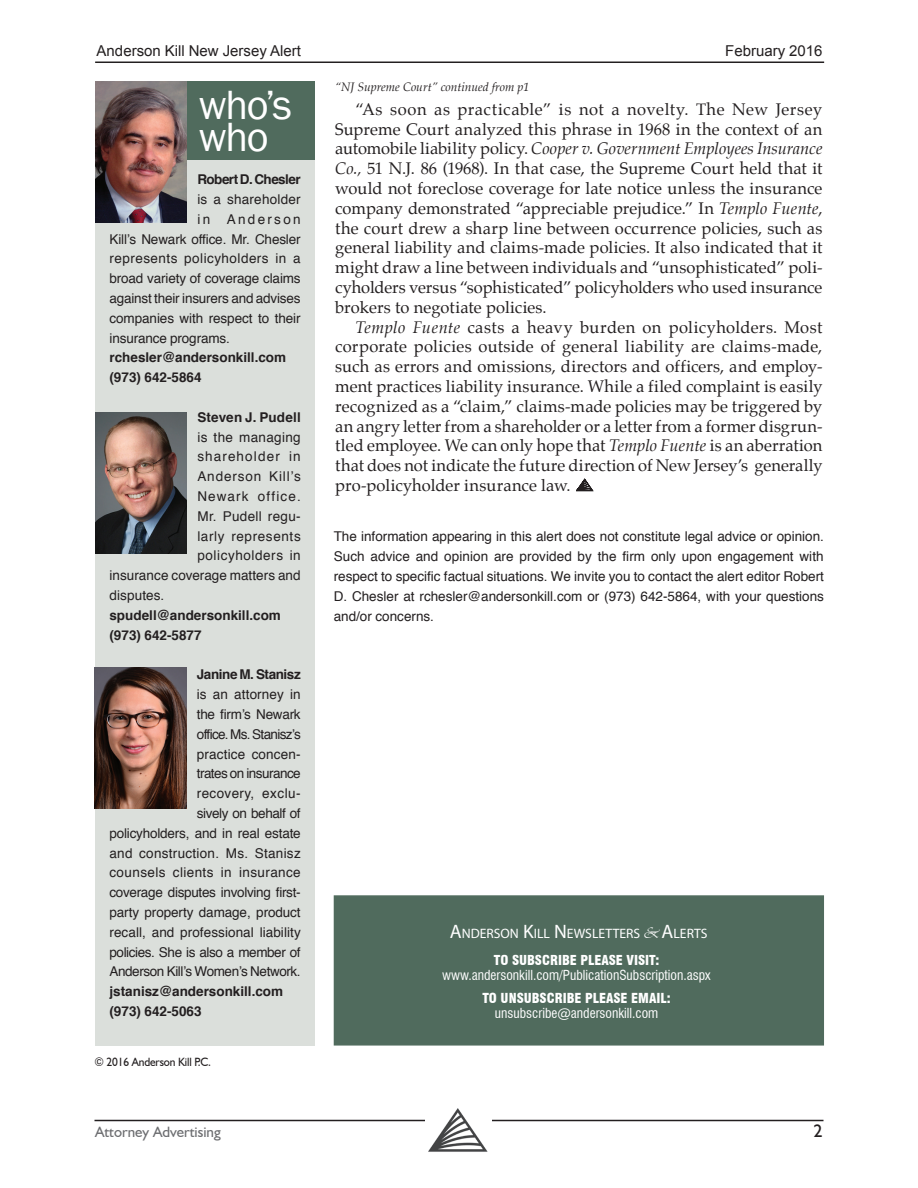
<style>
.page{position:relative;width:918px;height:1188px;background:#fff}
.page>*{position:absolute;margin:0;border:0;box-sizing:border-box;transform-origin:0 0}
.t1{font:42px/31.5px "Franklin Gothic";letter-spacing:-.03em;color:#fff}
.t2{font:18px "Humanist 521 BT";color:#231f20}
.t3{font:16.5px/19.8px "Palatino";color:#231f20;text-align:justify}
.t4{font:15px "Arial";color:#231f20}
.t5{font:15px "Humanist 521 BT";color:#6c6d70}
.t6{font:13.65px "Myriad Pro";color:#fff}
.t7{font:13.5px/19.8px "Helvetica";color:#231f20;text-align:right}
.t8{font:700 13.5px/19.8px "Helvetica";color:#231f20}
.t9{font:condensed 13.5px "Swiss 721 BT";color:#fff}
.t10{font:900 condensed 13.5px "Swiss 721 BT";color:#fff}
.t11{font:13.5px "Helvetica";letter-spacing:.025em;color:#231f20}
.t12{font:13.5px "Helvetica";letter-spacing:.035em;color:#231f20}
.t13{font:700 13.5px "Helvetica";letter-spacing:-.04em;color:#231f20}
.t14{font:13.5px "Helvetica";letter-spacing:.045em;color:#231f20}
.t15{font:13.5px "Helvetica";letter-spacing:.04em;color:#231f20}
.t16{font:700 13.5px "Helvetica";letter-spacing:-.03em;color:#231f20}
.t17{font:13.5px "Helvetica";letter-spacing:.02em;color:#231f20}
.t18{font:13.5px "Helvetica";letter-spacing:.065em;color:#231f20}
.t19{font:13.5px "Helvetica";letter-spacing:.08em;color:#231f20}
.t20{font:13.5px "Helvetica";letter-spacing:.085em;color:#231f20}
.t21{font:13.5px "Helvetica";letter-spacing:.17em;color:#231f20}
.t22{font:italic 12px "Palatino";color:#231f20}
.t23{font:12px "Humanist 521 BT";letter-spacing:-.01em;color:#231f20;scale:.95 1}
.s1{font-style:italic}
.s2{font-size:19.5px}
.s3{font-family:"Vivienne"}
</style>
<div class="page">
<div style="left:95px;top:81px;width:219px;height:964px;background:#dbdfdb"></div>
<div style="left:95px;top:81px;width:220px;height:78px;background:#506b5d"></div>
<hr style="left:95px;top:62px;width:729px;height:1px;background:#231f20">
<hr style="left:94px;top:1120px;width:730px;height:1px;background:#231f20">
<div style="left:425px;top:1100px;width:67px;height:53px;background:#fff"></div>
<img style="left:428px;top:1109px;width:60px;height:43px">
<svg style="left:576px;top:479px;width:17px;height:12px"></svg>
<img style="left:95px;top:81px;width:92px;height:141px">
<img style="left:95px;top:412px;width:92px;height:142px">
<div style="left:334px;top:895px;width:490px;height:151px;background:#506b5d;border:2px solid #506b5d"></div>
<img style="left:94px;top:667px;width:92px;height:142px">
<p class="t4" style="left:97px;top:41px;width:206px">Anderson Kill New Jersey Alert</p>
<p class="t4" style="left:725px;top:41px;width:99px">February 2016</p>
<h1 class="t1" style="left:199px;top:90px;width:95px">who’s who</h1>
<p class="t22" style="left:335px;top:77px;width:196px">“NJ Supreme Court” continued from p1</p>
<p class="t3" style="left:335px;top:99px;width:489px;text-indent:20px">“As soon as practicable” is not a novelty. The New Jersey Supreme Court analyzed this phrase in 1968 in the context of an automobile liability policy. <span class="s1">Cooper v. Government Employees Insurance Co.,</span> 51 N.J. 86 (1968). In that case, the Supreme Court held that it would not foreclose coverage for late notice unless the insurance company demonstrated “appreciable prejudice.” In <span class="s1">Templo Fuente</span>, the court drew a sharp line between occurrence policies, such as general liability and claims-made policies. It also indicated that it might draw a line between individuals and “unsophisticated” poli&shy;cyholders versus “sophisticated” policyholders who used insurance brokers to negotiate policies.</p>
<p class="t3" style="left:335px;top:317px;width:489px;text-indent:20px"><span class="s1">Templo Fuente</span> casts a heavy burden on policyholders. Most corporate policies outside of general liability are claims-made, such as errors and omissions, directors and officers, and employ&shy;ment practices liability insurance. While a filed complaint is easily recognized as a “claim,” claims-made policies may be triggered by an angry letter from a shareholder or a letter from a former disgrun&shy;tled employee. We can only hope that <span class="s1">Templo Fuente</span> is an aberration that does not indicate the future direction of New Jersey’s generally pro-policyholder insurance law.</p>
<p class="t13" style="left:197px;top:169px;width:105px">Robert D. Chesler</p>
<p class="t17" style="left:197px;top:189px;width:105px">is a shareholder</p>
<p class="t21" style="left:197px;top:209px;width:105px">in Anderson</p>
<p class="t7" style="left:109px;top:229px;width:193px">Kill’s Newark office. Mr. Chesler</p>
<p class="t12" style="left:109px;top:248px;width:193px">represents policyholders in a</p>
<p class="t7" style="left:109px;top:269px;width:193px">broad variety of coverage claims</p>
<p class="t7" style="left:109px;top:289px;width:193px">against their insurers and advises</p>
<p class="t7" style="left:109px;top:309px;width:193px">companies with respect to their</p>
<p class="t7" style="left:109px;top:328px;width:122px">insurance programs.</p>
<p class="t8" style="left:109px;top:348px;width:178px">rchesler@andersonkill.com (973) 642-5864</p>
<p class="t8" style="left:197px;top:407px;width:105px">Steven J. Pudell</p>
<p class="t11" style="left:197px;top:427px;width:105px">is the managing</p>
<p class="t19" style="left:197px;top:446px;width:105px">shareholder in</p>
<p class="t18" style="left:197px;top:466px;width:105px">Anderson Kill’s</p>
<p class="t20" style="left:197px;top:486px;width:105px">Newark office.</p>
<p class="t11" style="left:197px;top:506px;width:105px">Mr. Pudell regu-</p>
<p class="t14" style="left:197px;top:526px;width:105px">larly represents</p>
<p class="t15" style="left:197px;top:545px;width:105px">policyholders in</p>
<p class="t7" style="left:109px;top:566px;width:193px">insurance coverage matters and</p>
<p class="t7" style="left:109px;top:586px;width:56px">disputes.</p>
<p class="t8" style="left:109px;top:605px;width:173px">spudell@andersonkill.com (973) 642-5877</p>
<p class="t16" style="left:197px;top:664px;width:105px">Janine M. Stanisz</p>
<p class="t7" style="left:109px;top:685px;width:193px">is an attorney in<br>the firm’s Newark<br>office. Ms. Stanisz’s<br>practice concen-<br>trates on insurance<br>recovery, exclu-<br>sively on behalf of<br>policyholders, and in real estate and construction. Ms. Stanisz counsels clients in insurance coverage disputes involving first&shy;party property damage, product recall, and professional liability policies. She is also a member of<br>Anderson Kill’s Women’s Network.</p>
<p class="t8" style="left:109px;top:982px;width:175px">jstanisz@andersonkill.com (973) 642-5063</p>
<p class="t23" style="left:95px;top:1054px;width:124px">© 2016 Anderson Kill P.C.</p>
<p class="t7" style="left:334px;top:527px;width:492px;text-align:justify">The information appearing in this alert does not constitute legal advice or opinion.<br>Such advice and opinion are provided by the firm only upon engagement with respect to specific factual situations. We invite you to contact the alert editor Robert D. Chesler at rchesler@andersonkill.com or (973) 642-5864, with your questions and/or concerns.</p>
<p class="t6" style="left:450px;top:925px;width:259px"><span class="s2">A</span>NDERSON <span class="s2">K</span>ILL <span class="s2">N</span>EWSLETTERS <span class="s3">&amp;</span> <span class="s2">A</span>LERTS</p>
<p class="t10" style="left:494px;top:952px;width:167px">TO SUBSCRIBE PLEASE VISIT:</p>
<p class="t9" style="left:442px;top:967px;width:270px">www.andersonkill.com/PublicationSubscription.aspx</p>
<p class="t10" style="left:482px;top:990px;width:190px">TO UNSUBSCRIBE PLEASE EMAIL:</p>
<p class="t9" style="left:495px;top:1005px;width:165px">unsubscribe@andersonkill.com</p>
<p class="t5" style="left:95px;top:1123px;width:127px">Attorney Advertising</p>
<p class="t2" style="left:814px;top:1120px;width:11px">2</p>
</div>
